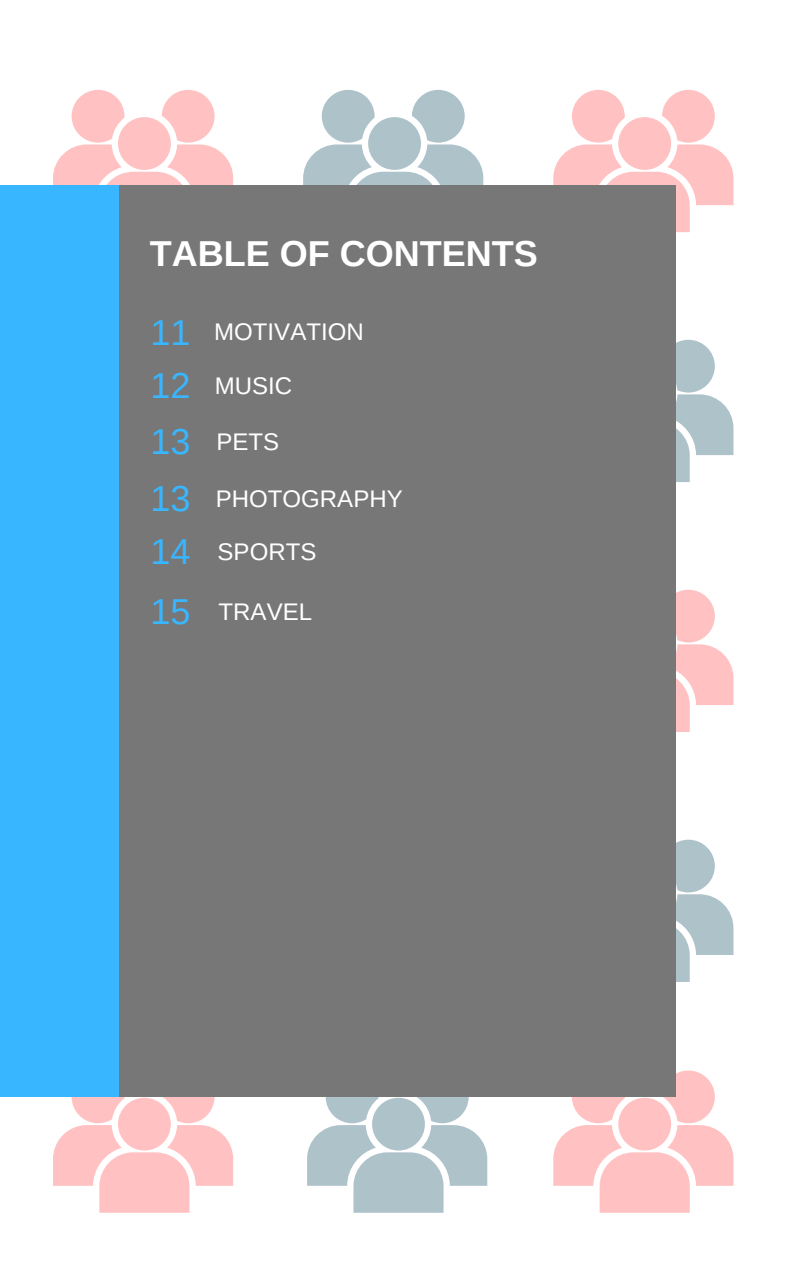
<style>
.page{position:relative;width:794px;height:1266px;background:#fff}
.page>*{position:absolute;margin:0;border:0;box-sizing:border-box;transform-origin:0 0}
.t1{font:700 36px "Arimo";color:#fff}
.t2{font:36px/57px "Arimo";color:#38b6ff}
.t3{font:24px "Arimo";color:#fff}
.t4{font:700 21px "Arimo";color:#fff}
.s1{font-size:36px;color:#38b6ff}
</style>
<div class="page">
<svg style="left:53px;top:90px;width:180px;height:95px"></svg>
<svg style="left:53px;top:1097px;width:180px;height:115px"></svg>
<svg style="left:303px;top:90px;width:180px;height:95px"></svg>
<svg style="left:553px;top:90px;width:180px;height:142px"></svg>
<svg style="left:675px;top:340px;width:58px;height:142px"></svg>
<svg style="left:675px;top:590px;width:58px;height:142px"></svg>
<svg style="left:675px;top:839px;width:58px;height:143px"></svg>
<svg style="left:307px;top:1097px;width:180px;height:115px"></svg>
<svg style="left:553px;top:1070px;width:180px;height:142px"></svg>
<div style="left:0;top:185px;width:119px;height:912px;background:#38b6ff"></div>
<div style="left:119px;top:185px;width:556px;height:912px;background:#777"></div>
<p class="t4" style="left:178px;top:230px;width:163px">INTRODUCTION</p>
<h1 class="t1" style="left:150px;top:234px;width:389px">TABLE OF CONTENTS</h1>
<p class="t3" style="left:150px;top:319px;width:215px"><span class="s1">11</span> MOTIVATION</p>
<p class="t3" style="left:150px;top:372px;width:143px"><span class="s1">12</span> MUSIC</p>
<p class="t3" style="left:216px;top:428px;width:64px">PETS</p>
<p class="t3" style="left:216px;top:485px;width:188px">PHOTOGRAPHY</p>
<p class="t3" style="left:217px;top:538px;width:100px">SPORTS</p>
<h1 class="t2" style="left:150px;top:413px;width:42px">13<br>13</h1>
<h1 class="t2" style="left:150px;top:522px;width:42px;line-height:59.6px">14<br>15</h1>
<p class="t3" style="left:218px;top:598px;width:95px">TRAVEL</p>
</div>
